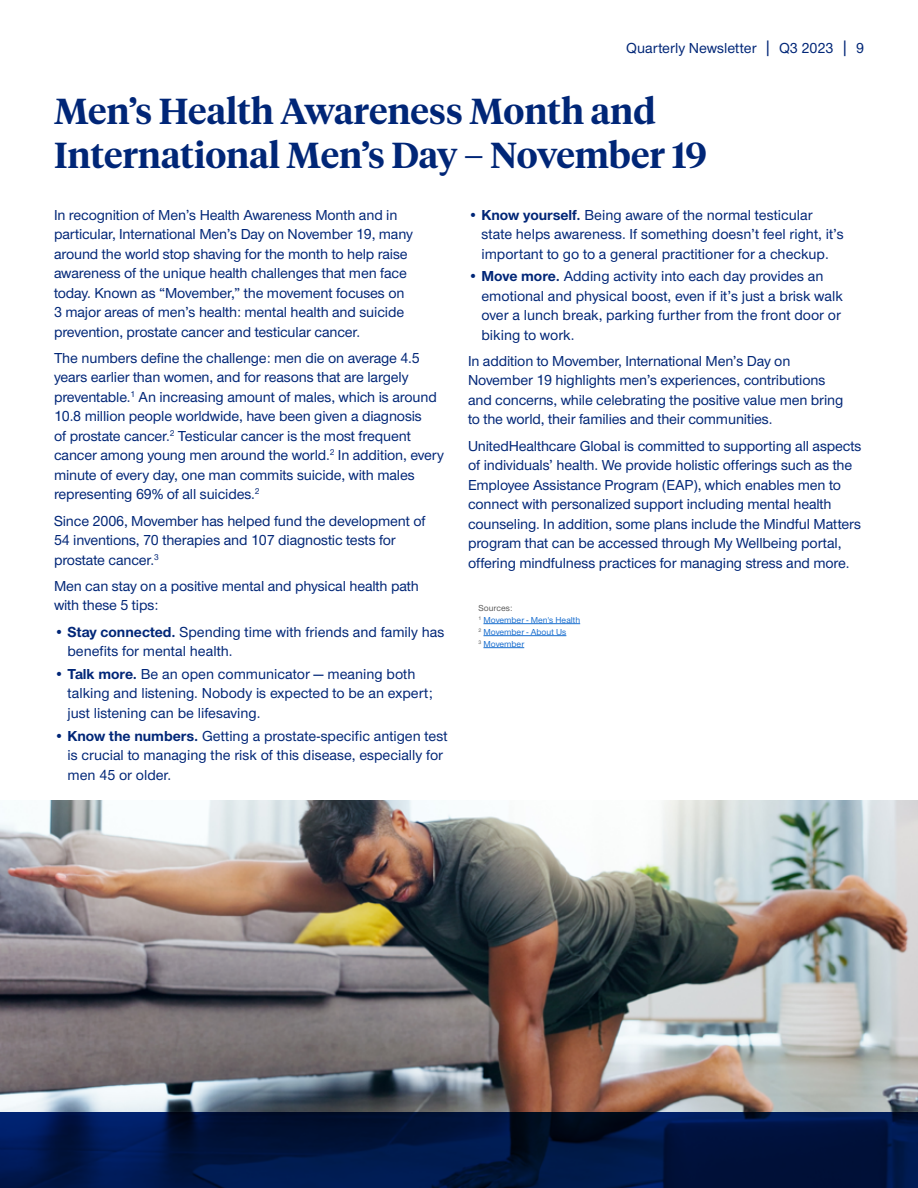
<style>
.page{position:relative;width:918px;height:1188px;background:#fff}
.page>*{position:absolute;margin:0;border:0;box-sizing:border-box;transform-origin:0 0}
.H3{font:600 36px/43.5px "UHC Serif Headline";color:#002677}
.Body{font:500 15px/19.5px "UHC Sans";letter-spacing:-.01em;color:#002677}
.Body-2{font:500 9px/12px "UHC Sans";color:#196ecf}
.s1{font-size:18.75px}
.s2{font-weight:700}
.s3{color:#5a5a5a}
</style>
<div class="page">
<img style="left:0;top:800px;width:918px;height:312px">
<svg style="left:0;top:1112px;width:918px;height:76px;background:#001542"></svg>
<hr style="left:483px;top:623px;width:97px;height:1px;background:#196ecf">
<hr style="left:483px;top:635px;width:83px;height:1px;background:#196ecf">
<hr style="left:483px;top:647px;width:41px;height:1px;background:#196ecf">
<p class="Body" style="left:626px;top:38px;width:239px">Quarterly Newsletter <span class="s1">|</span> Q3 2023 <span class="s1">|</span> 9</p>
<p class="H3" style="left:54px;top:88px;width:654px">Men’s Health Awareness Month and<br>International Men’s Day – November 19</p>
<p class="Body" style="left:54px;top:204px;width:360px">In recognition of Men’s Health Awareness Month and in particular, International Men’s Day on November 19, many around the world stop shaving for the month to help raise awareness of the unique health challenges that men face today. Known as “Movember,” the movement focuses on 3 major areas of men’s health: mental health and suicide prevention, prostate cancer and testicular cancer.</p>
<p class="Body" style="left:54px;top:347px;width:391px">The numbers define the challenge: men die on average 4.5 years earlier than women, and for reasons that are largely preventable.<sup>1</sup> An increasing amount of males, which is around 10.8 million people worldwide, have been given a diagnosis<br>of prostate cancer.<sup>2</sup> Testicular cancer is the most frequent cancer among young men around the world.<sup>2</sup> In addition, every minute of every day, one man commits suicide, with males representing 69% of all suicides.<sup>2</sup></p>
<p class="Body" style="left:54px;top:510px;width:373px">Since 2006, Movember has helped fund the development of<br>54 inventions, 70 therapies and 107 diagnostic tests for prostate cancer.<sup>3</sup></p>
<p class="Body" style="left:54px;top:575px;width:366px">Men can stay on a positive mental and physical health path with these 5 tips:</p>
<p class="Body" style="left:68px;top:621px;width:378px;text-indent:-14px"><span class="s2">• Stay connected.</span> Spending time with friends and family has benefits for mental health.</p>
<p class="Body" style="left:68px;top:664px;width:367px;text-indent:-14px"><span class="s2">• Talk more.</span> Be an open communicator — meaning both talking and listening. Nobody is expected to be an expert; just listening can be lifesaving.</p>
<p class="Body" style="left:68px;top:725px;width:382px;text-indent:-14px"><span class="s2">• Know the numbers.</span> Getting a prostate-specific antigen test is crucial to managing the risk of this disease, especially for men 45 or older.</p>
<p class="Body" style="left:482px;top:204px;width:364px;text-indent:-14px"><span class="s2">• Know yourself.</span> Being aware of the normal testicular state helps awareness. If something doesn’t feel right, it’s important to go to a general practitioner for a checkup.</p>
<p class="Body" style="left:482px;top:266px;width:363px;text-indent:-14px"><span class="s2">• Move more.</span> Adding activity into each day provides an emotional and physical boost, even if it’s just a brisk walk over a lunch break, parking further from the front door or biking to work.</p>
<p class="Body" style="left:468px;top:350px;width:377px">In addition to Movember, International Men’s Day on November 19 highlights men’s experiences, contributions and concerns, while celebrating the positive value men bring to the world, their families and their communities.</p>
<p class="Body" style="left:468px;top:435px;width:395px">UnitedHealthcare Global is committed to supporting all aspects of individuals’ health. We provide holistic offerings such as the Employee Assistance Program (EAP), which enables men to connect with personalized support including mental health counseling. In addition, some plans include the Mindful Matters program that can be accessed through My Wellbeing portal, offering mindfulness practices for managing stress and more.</p>
<p class="Body-2" style="left:478px;top:601px;width:103px"><span class="s3">Sources:<br></span><sup>1</sup> Movember - Men's Health<br><sup>2</sup> Movember - About Us<br><sup>3</sup> Movember</p>
</div>
